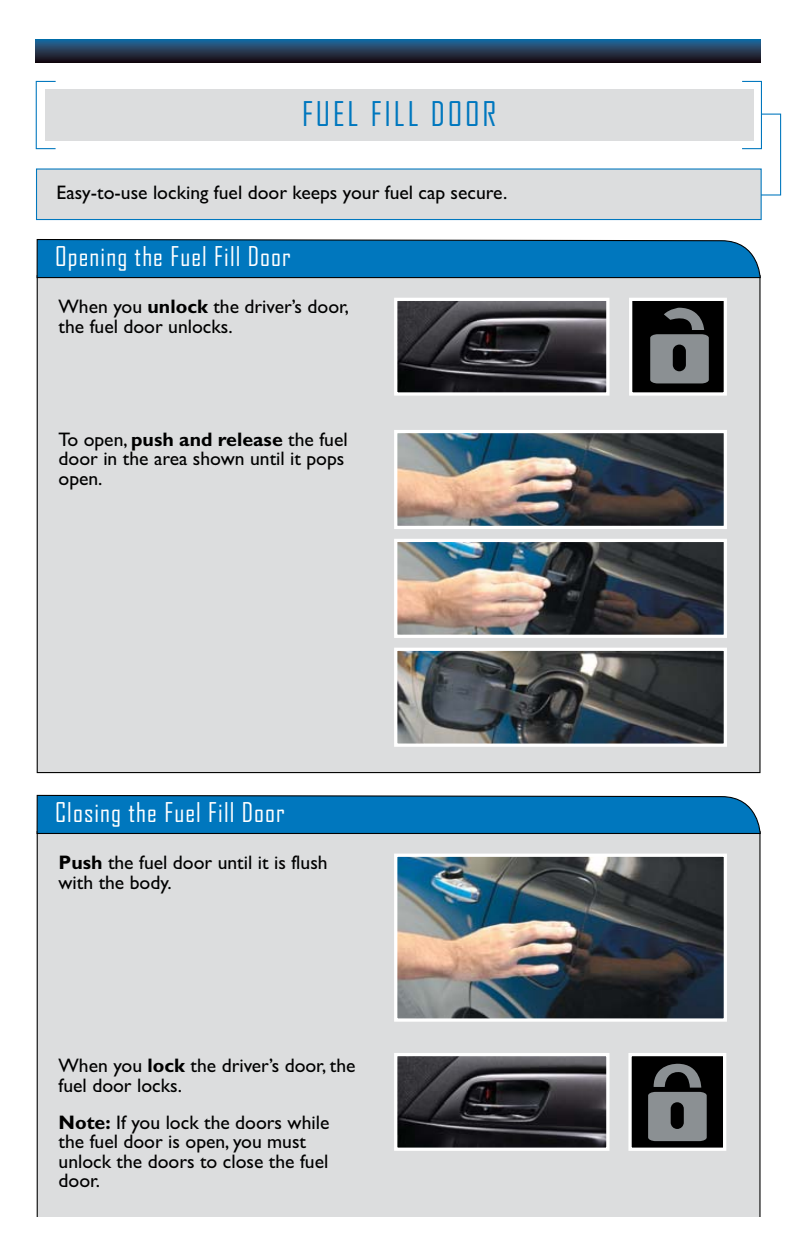
<style>
.page{position:relative;width:795px;height:1250px;background:#fff}
.page>*{position:absolute;margin:0;border:0;box-sizing:border-box;transform-origin:0 0}
.t1{font:32.6px "Agency FB";letter-spacing:.085em;color:#0077be}
.t2{font:26.1px "Agency FB";letter-spacing:.045em;color:#fff}
.t3{font:19.6px/19.6px "Gill Sans";color:#000}
.s1{font-weight:700}
</style>
<div class="page">
<svg style="left:36px;top:39px;width:724px;height:24px;background:#1e3954"></svg>
<div style="left:36px;top:81px;width:20px;height:68px;border:1px solid #0077be"></div>
<div style="left:742px;top:81px;width:20px;height:68px;border:1px solid #0077be"></div>
<div style="left:45px;top:89px;width:708px;height:52px;background:#dcddde"></div>
<div style="left:37px;top:276px;width:723px;height:497px;background:#dcddde"></div>
<svg style="left:37px;top:239px;width:724px;height:39px;background:#0674b5"></svg>
<img style="left:398px;top:434px;width:325px;height:91px">
<div style="left:394px;top:430px;width:333px;height:99px;border:3px solid #fff"></div>
<img style="left:398px;top:543px;width:325px;height:91px">
<div style="left:394px;top:539px;width:333px;height:99px;border:3px solid #fff"></div>
<img style="left:398px;top:652px;width:325px;height:91px">
<div style="left:394px;top:648px;width:333px;height:99px;border:3px solid #fff"></div>
<div style="left:37px;top:834px;width:724px;height:383px;background:#dcddde"></div>
<svg style="left:37px;top:795px;width:724px;height:39px;background:#0673b4"></svg>
<img style="left:398px;top:858px;width:325px;height:160px">
<div style="left:394px;top:854px;width:333px;height:168px;border:3px solid #fff"></div>
<img style="left:398px;top:302px;width:208px;height:90px">
<div style="left:394px;top:298px;width:216px;height:98px;border:3px solid #fff"></div>
<img style="left:398px;top:1057px;width:208px;height:90px">
<div style="left:394px;top:1053px;width:216px;height:98px;border:3px solid #fff"></div>
<div style="left:632px;top:301px;width:92px;height:91px;background:#000"></div>
<svg style="left:650px;top:308px;width:59px;height:75px"></svg>
<div style="left:629px;top:298px;width:98px;height:98px;border:3px solid #fff"></div>
<div style="left:632px;top:1056px;width:91px;height:92px;background:#000"></div>
<svg style="left:648px;top:1064px;width:59px;height:77px"></svg>
<div style="left:628px;top:1053px;width:98px;height:98px;border:3px solid #fff"></div>
<div style="left:37px;top:170px;width:724px;height:49px;background:#dcddde"></div>
<div style="left:36px;top:168px;width:726px;height:52px;border:1px solid #0077be"></div>
<div style="left:760px;top:114px;width:21px;height:82px;border:1px solid #0077be"></div>
<h1 class="t1" style="left:302px;top:94px;width:196px">FUEL FILL DOOR</h1>
<p class="t3" style="left:57px;top:183px;width:452px">Easy-to-use locking fuel door keeps your fuel cap secure.</p>
<h2 class="t2" style="left:55px;top:240px;width:237px">Opening the Fuel Fill Door</h2>
<p class="t3" style="left:59px;top:297px;width:292px">When you <span class="s1">unlock</span> the driver’s door, the fuel door unlocks.</p>
<p class="t3" style="left:59px;top:430px;width:291px">To open, <span class="s1">push and release</span> the fuel door in the area shown until it pops open.</p>
<h2 class="t2" style="left:55px;top:796px;width:231px">Closing the Fuel Fill Door</h2>
<p class="t3" style="left:59px;top:853px;width:271px"><span class="s1">Push</span> the fuel door until it is flush with the body.</p>
<p class="t3" style="left:59px;top:1056px;width:299px">When you <span class="s1">lock</span> the driver’s door, the fuel door locks.</p>
<p class="t3" style="left:59px;top:1113px;width:272px"><span class="s1">Note:</span> If you lock the doors while the fuel door is open, you must unlock the doors to close the fuel door.</p>
</div>
